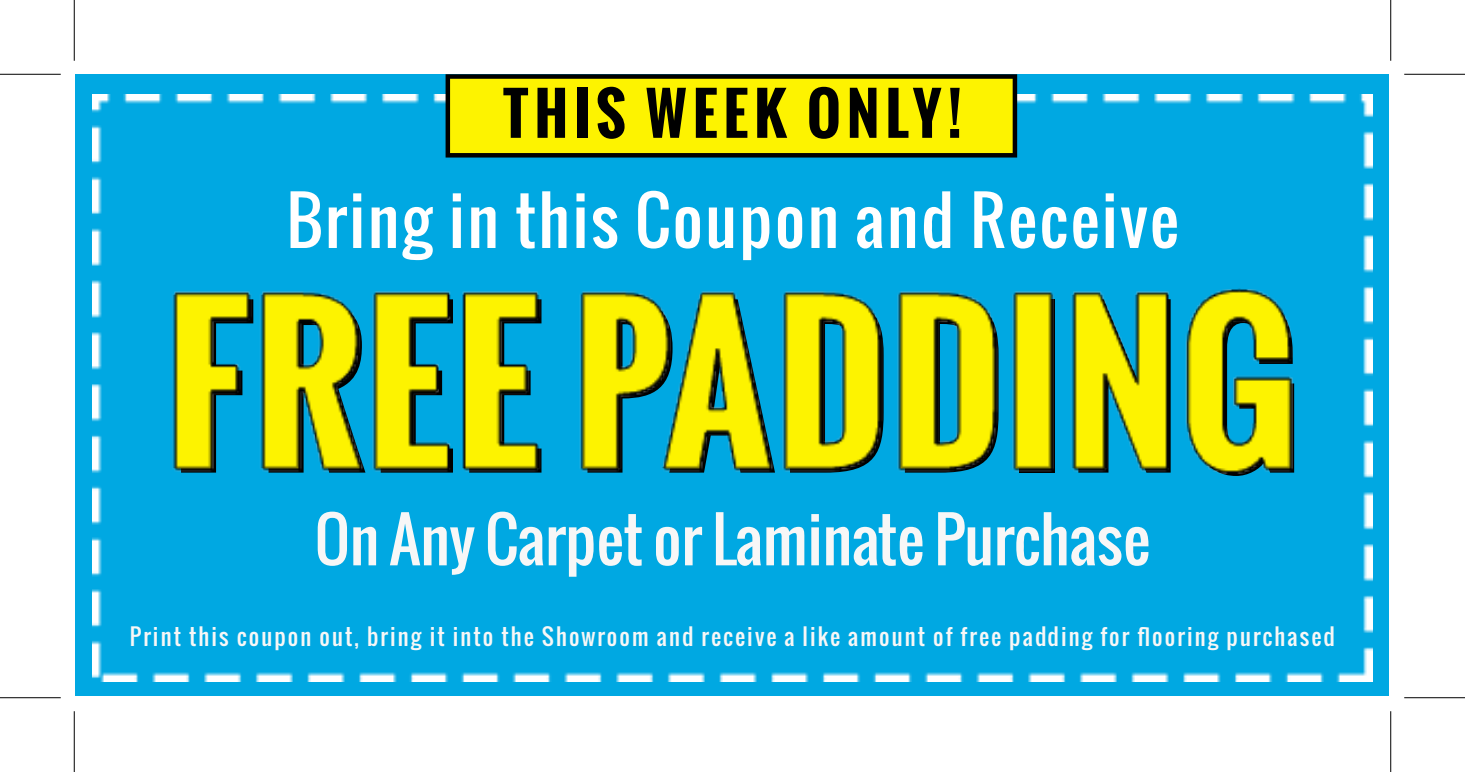
<style>
.page{position:relative;width:1465px;height:772px;background:#fff}
.page>*{position:absolute;margin:0;border:0;box-sizing:border-box;transform-origin:0 0}
.t1{font:700 197.1px "Oswald";letter-spacing:.015em;color:#000}
.t2{font:64.8px "Oswald";letter-spacing:.04em;color:#fff}
.t3{font:60.75px "Oswald";color:#f7f7f7}
.t4{font:700 56.93px "Oswald";letter-spacing:.105em;color:#000}
.t5{font:22.5px "Oswald";letter-spacing:.095em;color:#f7f7f7}
</style>
<div class="page">
<div style="left:75px;top:75px;width:1313px;height:621px;background:#00a8e2"></div>
<img style="left:92px;top:94px;width:1280px;height:588px">
<img style="left:169px;top:284px;width:1129px;height:195px">
<svg style="left:446px;top:74px;width:571px;height:84px;background:#dcd501"></svg>
<hr style="left:0;top:74px;width:61px;height:1px;background:#000">
<hr style="left:1404px;top:74px;width:61px;height:1px;background:#000">
<hr style="left:0;top:697px;width:61px;height:1px;background:#000">
<hr style="left:1404px;top:697px;width:61px;height:1px;background:#000">
<hr style="left:74px;top:0;width:1px;height:61px;background:#000">
<hr style="left:74px;top:711px;width:1px;height:61px;background:#000">
<hr style="left:1390px;top:0;width:1px;height:61px;background:#000">
<hr style="left:1390px;top:711px;width:1px;height:61px;background:#000">
<h3 class="t4" style="left:503px;top:71px;width:461px">THIS WEEK ONLY!</h3>
<h2 class="t2" style="left:286px;top:171px;width:893px">Bring in this Coupon and Receive</h2>
<h1 class="t1" style="left:171px;top:242px;width:1134px">FREE PADDING</h1>
<h3 class="t3" style="left:315px;top:493px;width:836px">On Any Carpet or Laminate Purchase</h3>
<p class="t5" style="left:130px;top:620px;width:1206px">Print this coupon out, bring it into the Showroom and receive a like amount of free padding for flooring purchased</p>
</div>
